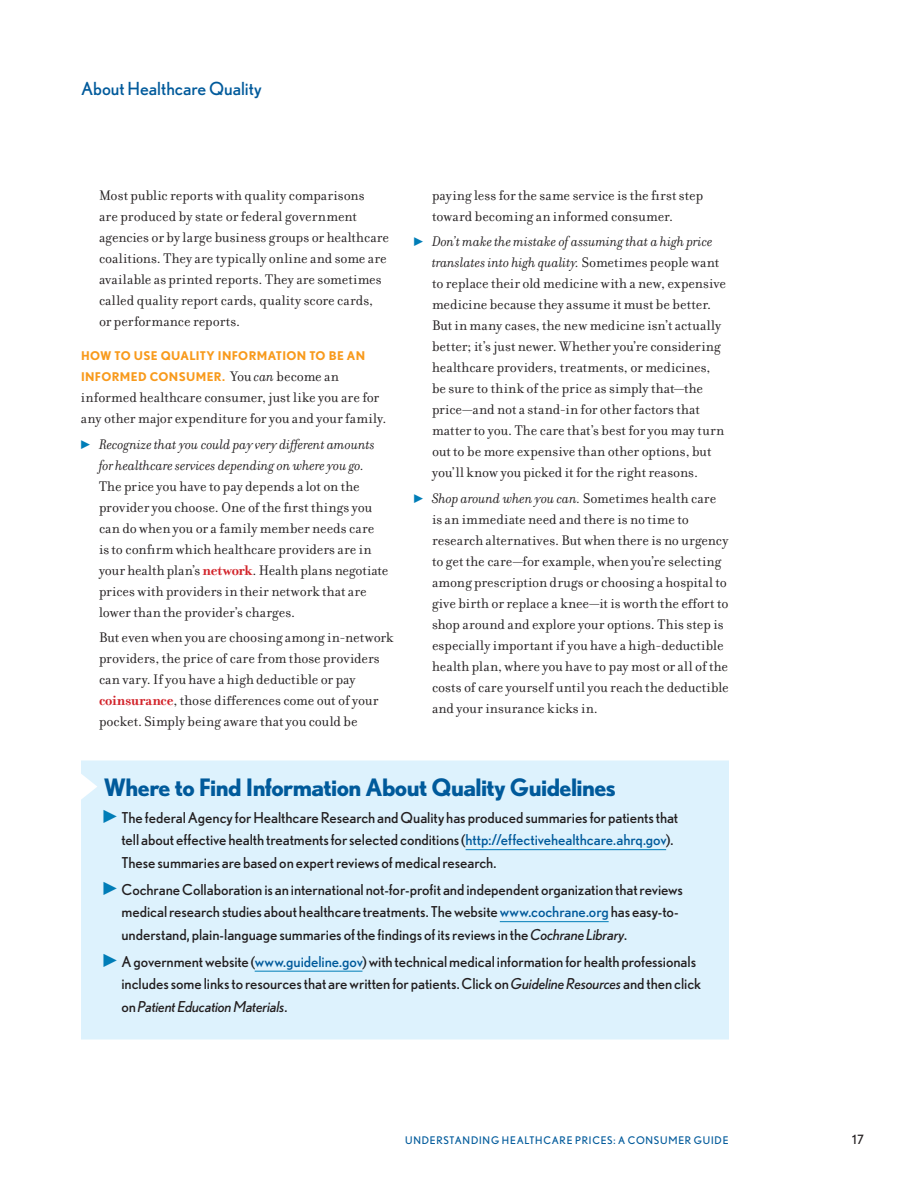
<style>
.page{position:relative;width:918px;height:1188px;background:#fff}
.page>*{position:absolute;margin:0;border:0;box-sizing:border-box;transform-origin:0 0}
.t1{font:700 24px "Nobel";letter-spacing:-.025em;color:#005a9b}
.t2{font:18px "Nobel";color:#005a9b}
.t3{font:15px/21px "Filosofia";color:#231f20}
.t4{font:15px/22.5px "Nobel";letter-spacing:-.005em;color:#231f20}
.t5{font:italic 15px/21px "Filosofia";letter-spacing:-.005em;color:#231f20;text-align:center}
.t6{font:12.75px "Nobel";color:#231f20}
.t7{font:700 12px/21px "Nobel";letter-spacing:.03em;color:#f89a1c}
.t8{font:10.5px "Nobel";letter-spacing:.075em;color:#005a9b}
.s1{font-family:"Filosofia";font-weight:400;font-size:15px;color:#231f20}
.s2{font-family:"Filosofia";font-weight:400;font-style:italic;font-size:15px;color:#231f20}
.s3{font-family:"Universal Std Newswith Comm Pi";font-style:normal;font-size:9px;color:#007db7}
.s4{font-weight:700;color:#d2232a}
.s5{font-family:"Universal Std Newswith Comm Pi";font-size:9px;color:#007db7}
.s6{font-style:italic}
.s7{font-family:"Universal Std Newswith Comm Pi";font-size:13.5px;color:#007db7}
.s8{color:#005a9b}
</style>
<div class="page">
<div style="left:81px;top:760px;width:648px;height:280px;background:#ddf2fd"></div>
<hr style="left:466px;top:849px;width:200px;height:1px;background:#007db7">
<hr style="left:500px;top:921px;width:109px;height:1px;background:#007db7">
<hr style="left:255px;top:971px;width:107px;height:1px;background:#007db7">
<p class="t2" style="left:81px;top:78px;width:182px">About Healthcare Quality</p>
<p class="t3" style="left:99px;top:185px;width:292px">Most public reports with quality comparisons<br>are produced by state or federal government agencies or by large business groups or healthcare coalitions. They are typically online and some are available as printed reports. They are sometimes called quality report cards, quality score cards, or performance reports.</p>
<p class="t7" style="left:81px;top:345px;width:286px">HOW TO USE QUALITY INFORMATION TO BE AN<br>INFORMED CONSUMER. <span class="s1">You</span> <span class="s2">can</span> <span class="s1">become an</span></p>
<p class="t3" style="left:81px;top:387px;width:304px">informed healthcare consumer, just like you are for any other major expenditure for you and your family.</p>
<p class="t5" style="left:81px;top:434px;width:295px"><span class="s3">▶</span> Recognize that you could pay very different amounts for healthcare services depending on where you go.</p>
<p class="t3" style="left:99px;top:476px;width:291px">The price you have to pay depends a lot on the provider you choose. One of the first things you can do when you or a family member needs care<br>is to confirm which healthcare providers are in your health plan’s <span class="s4">network</span>. Health plans negotiate prices with providers in their network that are lower than the provider’s charges.</p>
<p class="t3" style="left:99px;top:627px;width:296px">But even when you are choosing among in-network providers, the price of care from those providers can vary. If you have a high deductible or pay <span class="s4">coinsurance</span>, those differences come out of your pocket. Simply being aware that you could be</p>
<p class="t3" style="left:432px;top:185px;width:273px">paying less for the same service is the first step toward becoming an informed consumer.</p>
<p class="t3" style="left:432px;top:231px;width:296px;text-indent:-18px"><span class="s5">▶</span> <span class="s6">Don’t make the mistake of assuming that a high price translates into high quality.</span> Sometimes people want to replace their old medicine with a new, expensive medicine because they assume it must be better.<br>But in many cases, the new medicine isn’t actually better; it’s just newer. Whether you’re considering healthcare providers, treatments, or medicines, be sure to think of the price as simply that—the price—and not a stand-in for other factors that matter to you. The care that’s best for you may turn out to be more expensive than other options, but you’ll know you picked it for the right reasons.</p>
<p class="t3" style="left:432px;top:488px;width:298px;text-indent:-18px"><span class="s5">▶</span> <span class="s6">Shop around when you can.</span> Sometimes health care is an immediate need and there is no time to research alternatives. But when there is no urgency to get the care—for example, when you’re selecting among prescription drugs or choosing a hospital to give birth or replace a knee—it is worth the effort to shop around and explore your options. This step is especially important if you have a high-deductible health plan, where you have to pay most or all of the costs of care yourself until you reach the deductible and your insurance kicks in.</p>
<h1 class="t1" style="left:104px;top:773px;width:514px">Where to Find Information About Quality Guidelines</h1>
<p class="t4" style="left:122px;top:806px;width:558px;text-indent:-18px"><span class="s7">▶</span> The federal Agency for Healthcare Research and Quality has produced summaries for patients that tell about effective health treatments for selected conditions (<span class="s8">http://effectivehealthcare.ahrq.gov</span>).<br>These summaries are based on expert reviews of medical research.</p>
<p class="t4" style="left:122px;top:878px;width:563px;text-indent:-18px"><span class="s7">▶</span> Cochrane Collaboration is an international not-for-profit and independent organization that reviews medical research studies about healthcare treatments. The website <span class="s8">www.cochrane.org</span> has easy-to&shy;understand, plain-language summaries of the findings of its reviews in the <span class="s6">Cochrane Library</span>.</p>
<p class="t4" style="left:122px;top:950px;width:581px;text-indent:-18px"><span class="s7">▶</span> A government website (<span class="s8">www.guideline.gov</span>) with technical medical information for health professionals includes some links to resources that are written for patients. Click on <span class="s6">Guideline Resources</span> and then click on <span class="s6">Patient Education Materials</span>.</p>
<p class="t8" style="left:405px;top:1135px;width:325px">UNDERSTANDING HEALTHCARE PRICES: A CONSUMER GUIDE</p>
<p class="t6" style="left:852px;top:1132px;width:13px">17</p>
</div>
